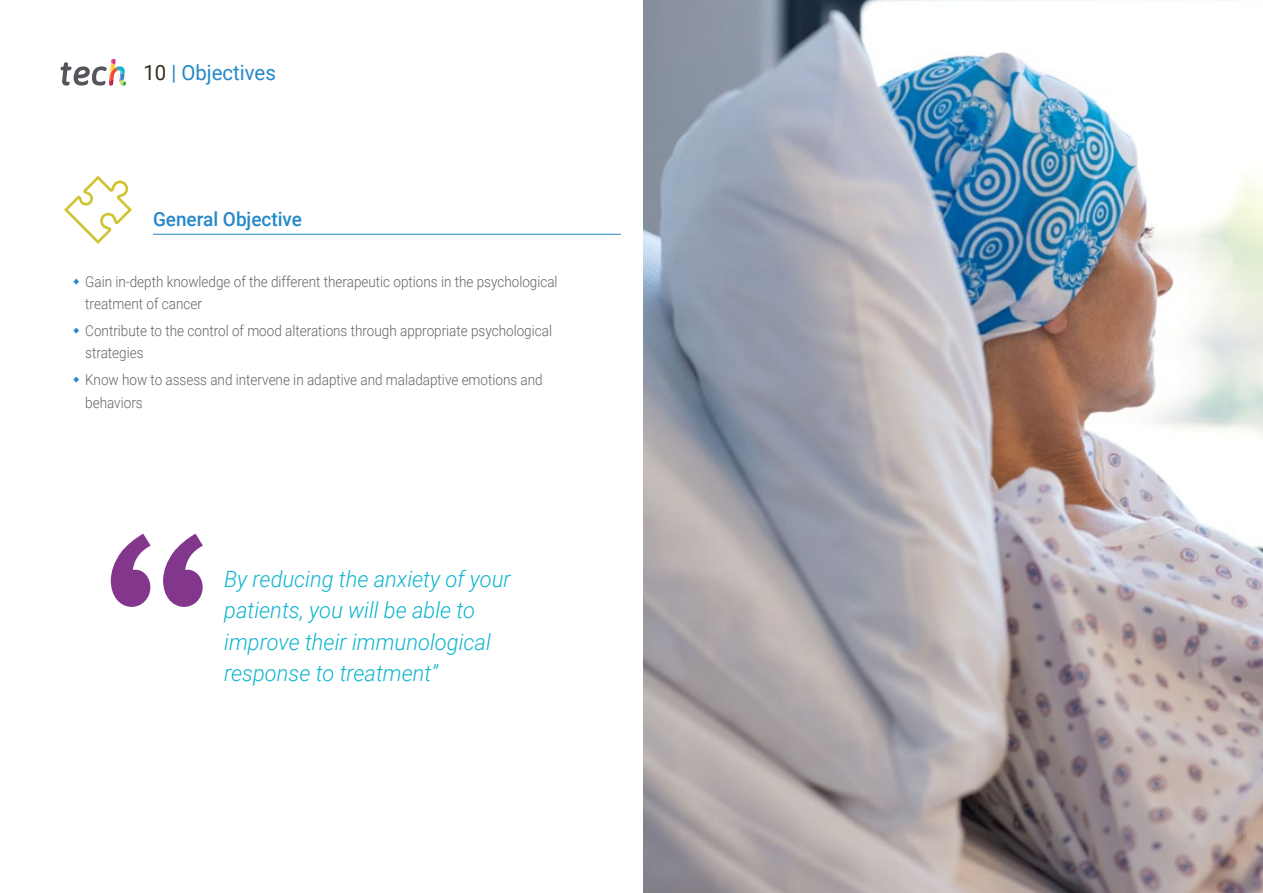
<style>
.page{position:relative;width:1263px;height:893px;background:#fff}
.page>*{position:absolute;margin:0;border:0;box-sizing:border-box;transform-origin:0 0}
.t1{font:italic 300 22.5px/31.5px "Roboto";color:#0fb6cf}
.t2{font:21px "Roboto";color:#2488c9}
.t3{font:500 19.5px "Roboto";color:#2488c9}
.t4{font:300 15px/22.5px "Roboto";color:#61646a;scale:.9 1}
.s1{color:#312e20}
</style>
<div class="page">
<hr style="left:153px;top:234px;width:468px;height:1px;background:#2488c9">
<svg style="left:64px;top:176px;width:68px;height:68px"></svg>
<svg style="left:61px;top:59px;width:65px;height:27px"></svg>
<svg style="left:111px;top:534px;width:92px;height:73px"></svg>
<img style="left:643px;top:0;width:620px;height:893px">
<h2 class="t2" style="left:144px;top:57px;width:134px"><span class="s1">10</span> | Objectives</h2>
<h3 class="t3" style="left:153px;top:205px;width:150px">General Objective</h3>
<p class="t4" style="left:85px;top:270px;width:526px">Gain in-depth knowledge of the different therapeutic options in the psychological treatment of cancer</p>
<p class="t4" style="left:85px;top:319px;width:520px">Contribute to the control of mood alterations through appropriate psychological strategies</p>
<p class="t4" style="left:85px;top:368px;width:510px">Know how to assess and intervene in adaptive and maladaptive emotions and behaviors</p>
<h1 class="t1" style="left:224px;top:562px;width:288px">By reducing the anxiety of your patients, you will be able to improve their immunological response to treatment”</h1>
</div>
